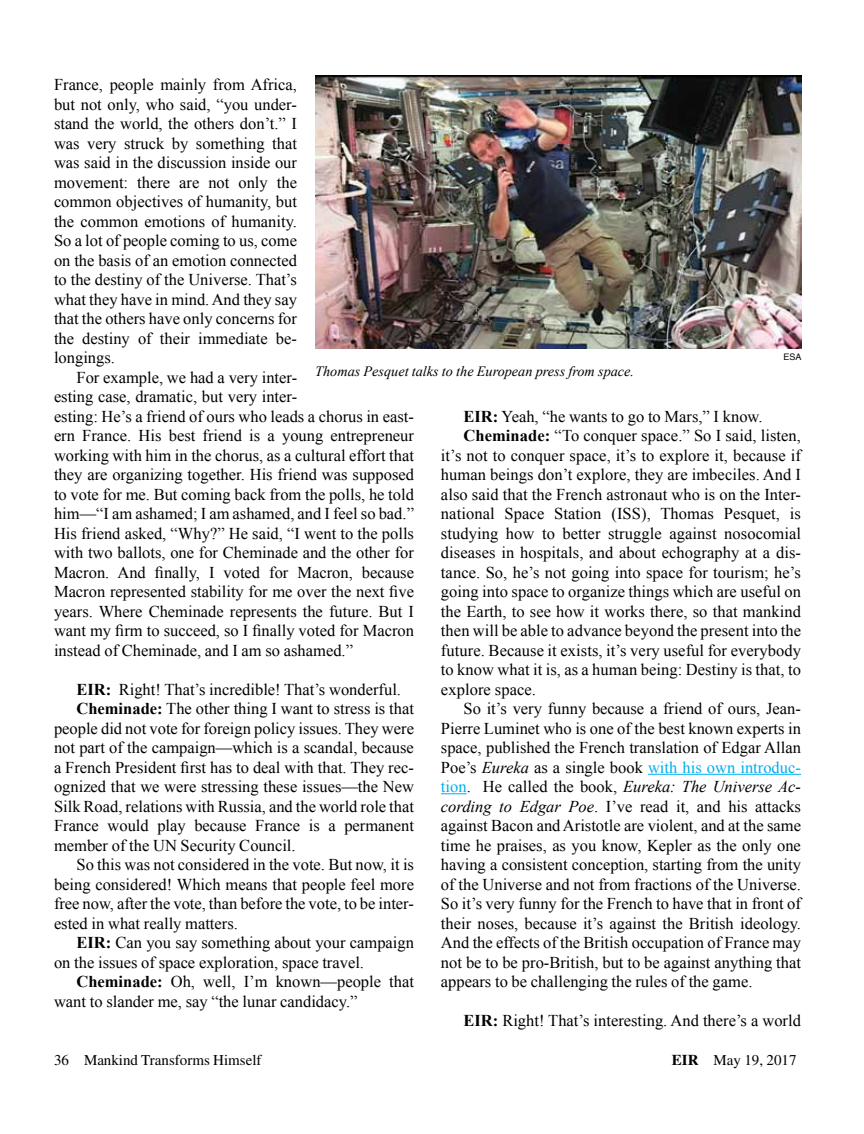
<style>
.page{position:relative;width:864px;height:1134px;background:#fff}
.page>*{position:absolute;margin:0;border:0;box-sizing:border-box;transform-origin:0 0}
.t1{font:16.5px/19.5px "Times New Roman";color:#000;text-align:justify}
.t2{font:16.5px "Times New Roman";color:#00aeef}
.t3{font:italic 16.5px "Times New Roman";color:#000}
.t4{font:15px "Times";color:#000}
.t5{font:italic 14.25px "Times New Roman";color:#000}
.t6{font:9px "Helvetica";color:#000}
.s1{font-weight:700}
.s2{color:#000}
.s3{font-style:italic;color:#000}
.s4{font-style:normal;color:#00aeef}
.s5{font-style:normal}
.s6{font-style:italic}
</style>
<div class="page">
<hr style="left:648px;top:774px;width:153px;height:1px;background:#00aeef">
<svg style="left:441px;top:793px;width:26px;height:1px"></svg>
<img style="left:315px;top:76px;width:486px;height:273px">
<p class="t1" style="left:54px;top:74px;width:245px">France, people mainly from Africa, but not only, who said, “you under&shy;stand the world, the others don’t.” I was very struck by something that was said in the discussion inside our movement: there are not only the common objectives of humanity, but the common emotions of humanity.<br>So a lot of people coming to us, come on the basis of an emotion connected to the destiny of the Universe. That’s what they have in mind. And they say that the others have only concerns for the destiny of their immediate be&shy;longings.</p>
<p class="t1" style="left:54px;top:367px;width:362px;text-align:left;text-indent:23px">For example, we had a very inter-<br>esting case, dramatic, but very inter-<br>esting: He’s a friend of ours who leads a chorus in east&shy;ern France. His best friend is a young entrepreneur working with him in the chorus, as a cultural effort that they are organizing together. His friend was supposed to vote for me. But coming back from the polls, he told him—“I am ashamed; I am ashamed, and I feel so bad.” His friend asked, “Why?” He said, “I went to the polls with two ballots, one for Cheminade and the other for Macron. And finally, I voted for Macron, because Macron represented stability for me over the next five years. Where Cheminade represents the future. But I want my firm to succeed, so I finally voted for Macron instead of Cheminade, and I am so ashamed.”</p>
<p class="t1" style="left:77px;top:679px;width:326px"><span class="s1">EIR:</span> Right! That’s incredible! That’s wonderful.</p>
<p class="t1" style="left:77px;top:699px;width:339px"><span class="s1">Cheminade:</span> The other thing I want to stress is that</p>
<p class="t1" style="left:54px;top:718px;width:361px">people did not vote for foreign policy issues. They were</p>
<p class="t1" style="left:54px;top:738px;width:361px">not part of the campaign—which is a scandal, because</p>
<p class="t1" style="left:54px;top:757px;width:361px">a French President first has to deal with that. They rec-</p>
<p class="t1" style="left:54px;top:777px;width:361px">ognized that we were stressing these issues—the New</p>
<p class="t1" style="left:54px;top:796px;width:362px">Silk Road, relations with Russia, and the world role that</p>
<p class="t1" style="left:54px;top:816px;width:361px">France would play because France is a permanent</p>
<p class="t1" style="left:54px;top:835px;width:243px">member of the UN Security Council.</p>
<p class="t1" style="left:77px;top:855px;width:339px">So this was not considered in the vote. But now, it is</p>
<p class="t1" style="left:54px;top:874px;width:362px">being considered! Which means that people feel more</p>
<p class="t1" style="left:54px;top:894px;width:361px">free now, after the vote, than before the vote, to be inter-</p>
<p class="t1" style="left:54px;top:913px;width:185px">ested in what really matters.</p>
<p class="t1" style="left:77px;top:933px;width:339px"><span class="s1">EIR:</span> Can you say something about your campaign</p>
<p class="t1" style="left:54px;top:952px;width:312px">on the issues of space exploration, space travel.</p>
<p class="t1" style="left:77px;top:972px;width:339px"><span class="s1">Cheminade:</span> Oh, well, I’m known—people that</p>
<p class="t1" style="left:54px;top:991px;width:305px">want to slander me, say “the lunar candidacy.”</p>
<p class="t6" style="left:783px;top:350px;width:20px">ESA</p>
<p class="t5" style="left:315px;top:361px;width:320px">Thomas Pesquet talks to the European press from space.</p>
<p class="t1" style="left:464px;top:406px;width:301px"><span class="s1">EIR:</span> Yeah, “he wants to go to Mars,” I know.</p>
<p class="t1" style="left:464px;top:425px;width:339px"><span class="s1">Cheminade:</span> “To conquer space.” So I said, listen,</p>
<p class="t1" style="left:441px;top:445px;width:362px">it’s not to conquer space, it’s to explore it, because if</p>
<p class="t1" style="left:441px;top:464px;width:361px">human beings don’t explore, they are imbeciles. And I</p>
<p class="t1" style="left:441px;top:484px;width:361px">also said that the French astronaut who is on the Inter-</p>
<p class="t1" style="left:441px;top:503px;width:361px">national Space Station (ISS), Thomas Pesquet, is</p>
<p class="t1" style="left:441px;top:523px;width:362px">studying how to better struggle against nosocomial</p>
<p class="t1" style="left:441px;top:542px;width:362px">diseases in hospitals, and about echography at a dis-</p>
<p class="t1" style="left:441px;top:562px;width:362px">tance. So, he’s not going into space for tourism; he’s</p>
<p class="t1" style="left:441px;top:582px;width:362px">going into space to organize things which are useful on</p>
<p class="t1" style="left:441px;top:601px;width:362px">the Earth, to see how it works there, so that mankind</p>
<p class="t1" style="left:441px;top:621px;width:362px">then will be able to advance beyond the present into the</p>
<p class="t1" style="left:441px;top:640px;width:362px">future. Because it exists, it’s very useful for everybody</p>
<p class="t1" style="left:441px;top:660px;width:361px">to know what it is, as a human being: Destiny is that, to</p>
<p class="t1" style="left:441px;top:679px;width:97px">explore space.</p>
<p class="t1" style="left:464px;top:699px;width:339px">So it’s very funny because a friend of ours, Jean-</p>
<p class="t1" style="left:441px;top:718px;width:361px">Pierre Luminet who is one of the best known experts in</p>
<p class="t1" style="left:441px;top:738px;width:361px">space, published the French translation of Edgar Allan</p>
<p class="t2" style="left:441px;top:756px;width:361px"><span class="s2">Poe’s</span> <span class="s3">Eureka</span> <span class="s2">as a single book</span> with his own introduc-</p>
<p class="t3" style="left:441px;top:775px;width:361px"><span class="s4">tion</span><span class="s5">. He called the book,</span> Eureka: The Universe Ac-</p>
<p class="t1" style="left:441px;top:796px;width:362px"><span class="s6">cording to Edgar Poe</span>. I’ve read it, and his attacks</p>
<p class="t1" style="left:441px;top:816px;width:362px">against Bacon and Aristotle are violent, and at the same</p>
<p class="t1" style="left:441px;top:835px;width:361px">time he praises, as you know, Kepler as the only one</p>
<p class="t1" style="left:441px;top:855px;width:361px">having a consistent conception, starting from the unity</p>
<p class="t1" style="left:441px;top:874px;width:361px">of the Universe and not from fractions of the Universe.</p>
<p class="t1" style="left:441px;top:894px;width:362px">So it’s very funny for the French to have that in front of</p>
<p class="t1" style="left:441px;top:913px;width:361px">their noses, because it’s against the British ideology.</p>
<p class="t1" style="left:441px;top:933px;width:362px">And the effects of the British occupation of France may</p>
<p class="t1" style="left:441px;top:952px;width:361px">not be to be pro-British, but to be against anything that</p>
<p class="t1" style="left:441px;top:972px;width:313px">appears to be challenging the rules of the game.</p>
<p class="t1" style="left:464px;top:1011px;width:339px"><span class="s1">EIR:</span> Right! That’s interesting. And there’s a world</p>
<p class="t4" style="left:54px;top:1052px;width:209px">36 Mankind Transforms Himself</p>
<p class="t4" style="left:672px;top:1052px;width:126px"><span class="s1">EIR</span> May 19, 2017</p>
</div>
